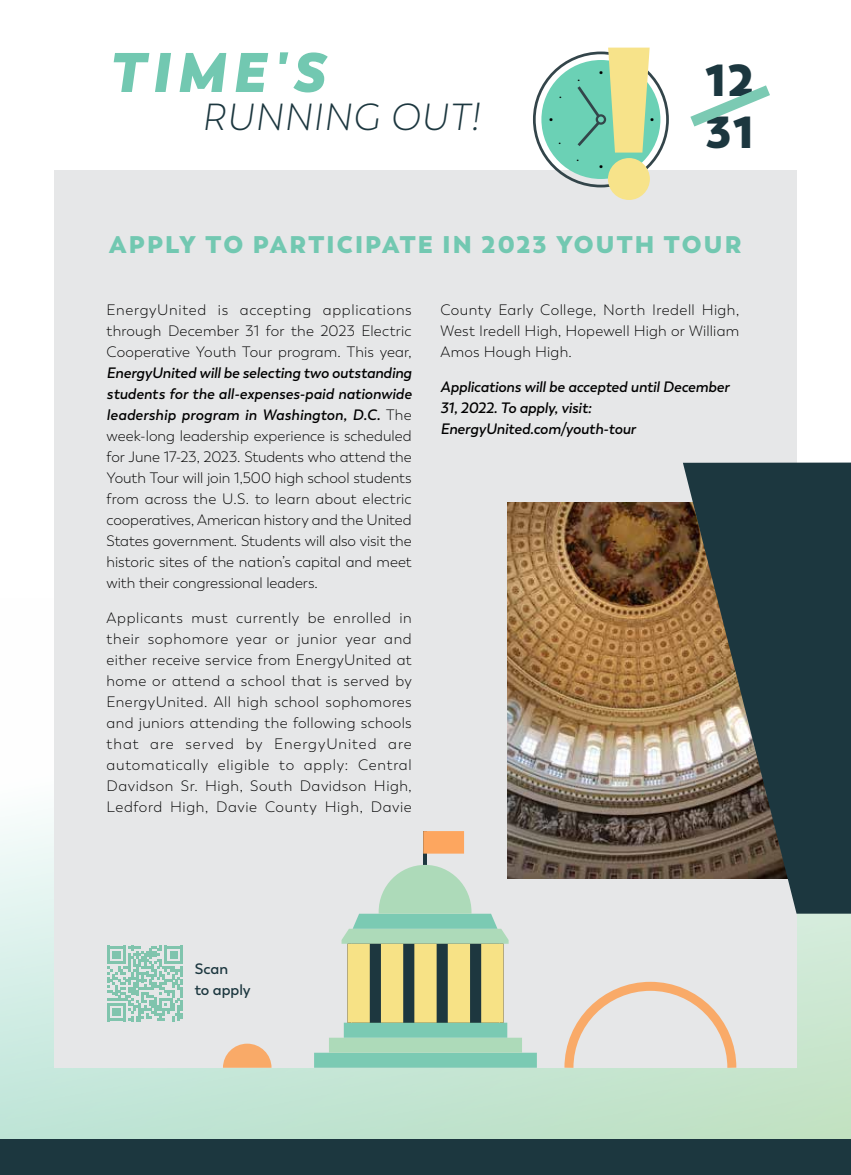
<style>
.page{position:relative;width:851px;height:1175px;background:#fff}
.page>*{position:absolute;margin:0;border:0;box-sizing:border-box;transform-origin:0 0}
.t1{font:italic 800 55.5px "Trenda";color:#72c8b1}
.t2{font:800 44.7px/52.3px "Trenda";color:#1c373f}
.t3{font:italic 300 37.5px "Trenda";letter-spacing:.03em;color:#1c373f}
.t4{font:800 24px "Trenda";letter-spacing:.09em;color:#72c8b1}
.t5{font:300 15px/21px "Trenda";letter-spacing:.01em;color:#000;text-align:justify}
.t6{font:italic 600 15px/21px "Trenda";letter-spacing:-.005em;color:#000}
.t7{font:600 15px/21px "Trenda";color:#1c373f}
.t8{font:800 14.25px "Trenda";color:#000}
.t9{font:14.25px "Trenda";color:#000}
.s1{font-weight:600;font-style:italic}
</style>
<div class="page">
<div style="left:0;top:598px;width:850px;height:576px;background:linear-gradient(to bottom,#fff,#bae1cc)"></div>
<div style="left:54px;top:170px;width:742px;height:897px;background:#e6e7e8"></div>
<div style="left:0;top:1139px;width:850px;height:35px;background:#1c373f"></div>
<hr style="left:423px;top:831px;width:4px;height:37px;background:#1d373f">
<svg style="left:423px;top:831px;width:41px;height:22px"></svg>
<svg style="left:314px;top:865px;width:223px;height:202px"></svg>
<svg style="left:107px;top:945px;width:76px;height:76px"></svg>
<svg style="left:223px;top:1043px;width:48px;height:24px"></svg>
<svg style="left:560px;top:981px;width:180px;height:95px"></svg>
<img style="left:508px;top:502px;width:174px;height:376px">
<svg style="left:682px;top:462px;width:168px;height:451px;background:#48524f"></svg>
<svg style="left:533px;top:48px;width:136px;height:152px"></svg>
<svg style="left:690px;top:85px;width:80px;height:42px"></svg>
<h1 class="t1" style="left:109px;top:36px;width:217px">TIME'S</h1>
<h3 class="t3" style="left:202px;top:95px;width:279px">RUNNING OUT!</h3>
<p class="t9" style="left:558px;top:85px;width:5px">.</p>
<p class="t9" style="left:577px;top:68px;width:5px">.</p>
<p class="t8" style="left:599px;top:59px;width:5px">.</p>
<p class="t8" style="left:549px;top:106px;width:5px">.</p>
<p class="t8" style="left:650px;top:106px;width:5px">.</p>
<p class="t9" style="left:558px;top:130px;width:5px">.</p>
<p class="t9" style="left:576px;top:148px;width:5px">.</p>
<p class="t8" style="left:599px;top:153px;width:5px">.</p>
<h2 class="t2" style="left:705px;top:54px;width:50px">12<br>31</h2>
<h3 class="t4" style="left:109px;top:229px;width:634px">APPLY TO PARTICIPATE IN 2023 YOUTH TOUR</h3>
<p class="t5" style="left:107px;top:300px;width:306px">EnergyUnited is accepting applications through December 31 for the 2023 Electric Cooperative Youth Tour program. This year,</p>
<p class="t5" style="left:107px;top:363px;width:306px"><span class="s1">EnergyUnited will be selecting two outstanding students for the all-expenses-paid nationwide leadership program in Washington, D.C.</span> The week-long leadership experience is scheduled for June 17-23, 2023. Students who attend the Youth Tour will join 1,500 high school students from across the U.S. to learn about electric cooperatives, American history and the United States government. Students will also visit the historic sites of the nation’s capital and meet with their congressional leaders.</p>
<p class="t5" style="left:107px;top:607px;width:306px">Applicants must currently be enrolled in their sophomore year or junior year and either receive service from EnergyUnited at home or attend a school that is served by EnergyUnited. All high school sophomores and juniors attending the following schools that are served by EnergyUnited are automatically eligible to apply: Central Davidson Sr. High, South Davidson High, Ledford High, Davie County High, Davie</p>
<p class="t5" style="left:440px;top:300px;width:300px">County Early College, North Iredell High, West Iredell High, Hopewell High or William Amos Hough High.</p>
<p class="t6" style="left:440px;top:376px;width:290px">Applications will be accepted until December<br>31, 2022. To apply, visit:<br>EnergyUnited.com/youth-tour</p>
<p class="t7" style="left:195px;top:958px;width:57px">Scan<br>to apply</p>
</div>
